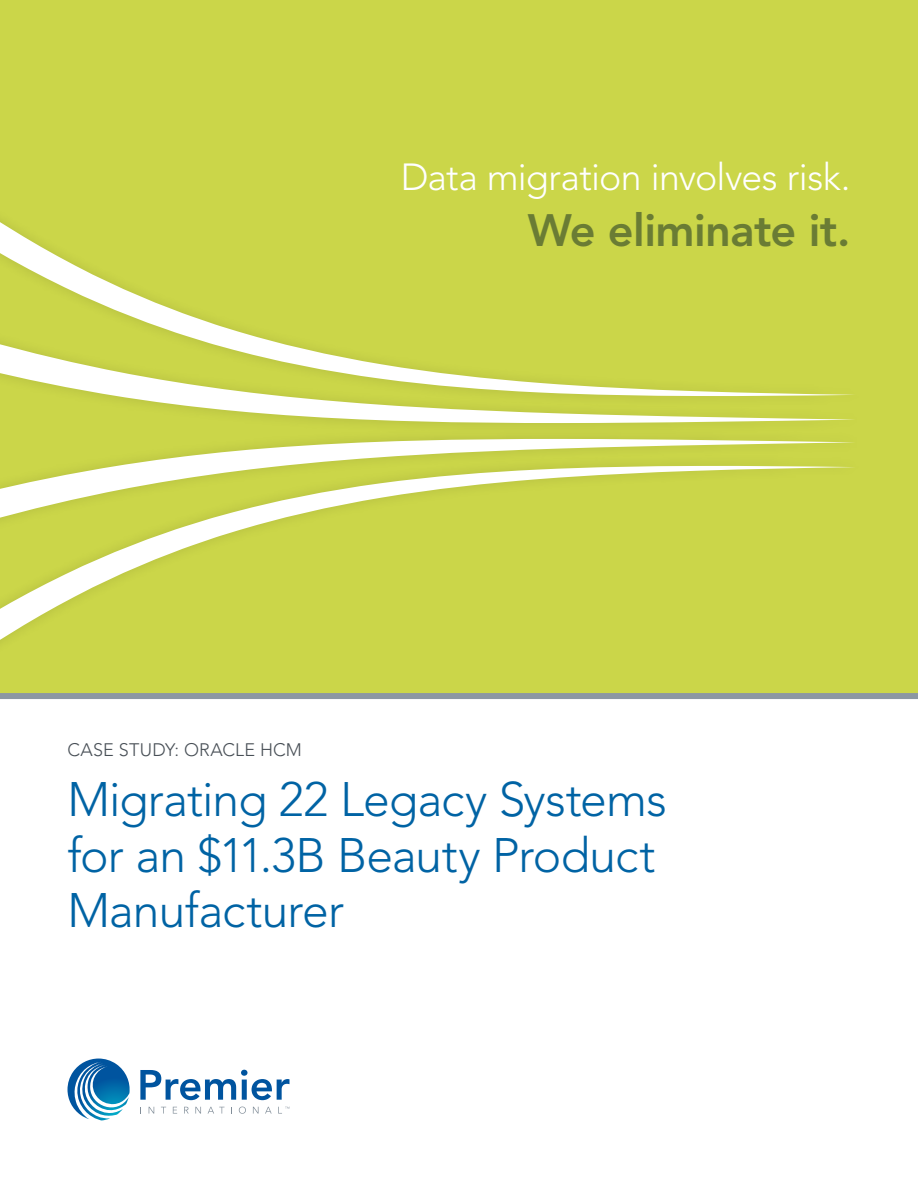
<style>
.page{position:relative;width:918px;height:1188px;background:#fff}
.page>*{position:absolute;margin:0;border:0;box-sizing:border-box;transform-origin:0 0}
.Case_Study_Title{font:300 48px/55.5px "Avenir";letter-spacing:-.02em;color:#0063a4}
.Colored_Headline{font:800 45px "Avenir";letter-spacing:-.015em;color:#6a7c34}
.White_Headline{font:300 37.5px "Avenir";letter-spacing:-.02em;color:#fff}
.Case_Study_Name{font:300 18px "Avenir";letter-spacing:.005em;color:#484f56}
</style>
<div class="page">
<div style="left:0;top:0;width:918px;height:696px;background:#cbd649"></div>
<svg style="left:0;top:240px;width:854px;height:181px"></svg>
<img style="left:0;top:421px;width:764px;height:218px">
<svg style="left:0;top:439px;width:854px;height:183px"></svg>
<div style="left:0;top:693px;width:918px;height:6px;background:#8c97a2"></div>
<svg style="left:140px;top:1070px;width:150px;height:30px"></svg>
<svg style="left:68px;top:1059px;width:62px;height:61px"></svg>
<svg style="left:149px;top:1107px;width:5px;height:7px"></svg>
<svg style="left:173px;top:1107px;width:4px;height:7px"></svg>
<svg style="left:184px;top:1107px;width:5px;height:7px"></svg>
<svg style="left:195px;top:1107px;width:6px;height:7px"></svg>
<svg style="left:208px;top:1107px;width:17px;height:7px"></svg>
<svg style="left:239px;top:1107px;width:7px;height:7px"></svg>
<svg style="left:253px;top:1107px;width:6px;height:7px"></svg>
<svg style="left:265px;top:1107px;width:7px;height:7px"></svg>
<svg style="left:278px;top:1107px;width:11px;height:7px"></svg>
<p class="White_Headline" style="left:401px;top:156px;width:451px">Data migration involves risk.</p>
<p class="Colored_Headline" style="left:528px;top:204px;width:324px">We eliminate it.</p>
<p class="Case_Study_Name" style="left:68px;top:739px;width:236px">CASE STUDY: ORACLE HCM</p>
<p class="Case_Study_Title" style="left:68px;top:772px;width:601px">Migrating 22 Legacy Systems for an $11.3B Beauty Product<br>Manufacturer</p>
</div>
